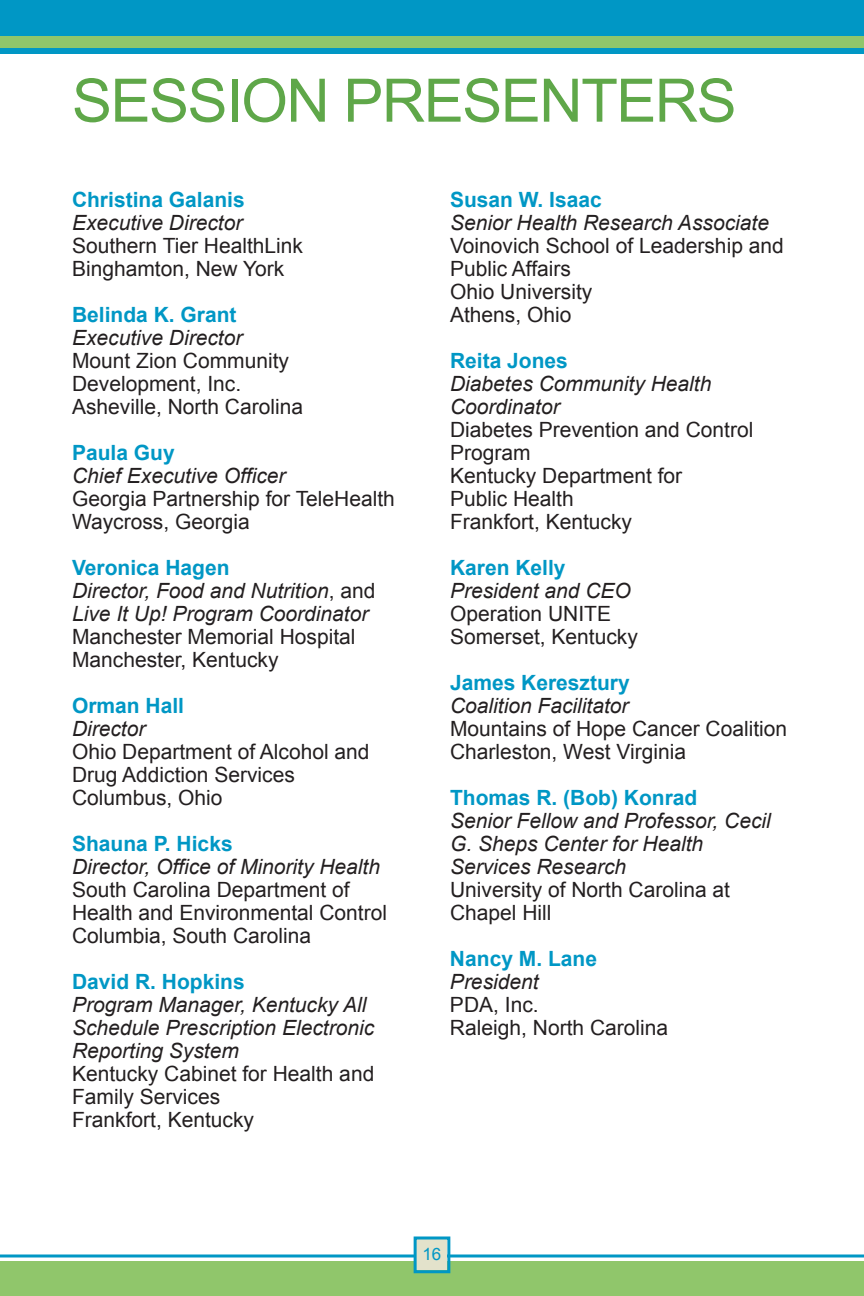
<style>
.page{position:relative;width:864px;height:1296px;background:#fff}
.page>*{position:absolute;margin:0;border:0;box-sizing:border-box;transform-origin:0 0}
.t1{font:60px "Arial";letter-spacing:-.025em;color:#5fa749}
.t2{font:21px/23px "Arial";color:#231f20}
.t3{font:italic 21px/23px "Arial";color:#231f20}
.t4{font:700 21px "Arial";color:#0097c5}
.t5{font:17px "Arial";color:#0097c5}
.s1{font-weight:700;font-style:normal;color:#0097c5}
.s2{font-style:normal}
</style>
<div class="page">
<svg style="left:0;top:1254px;width:864px;height:4px;background:#3fb0d2"></svg>
<div style="left:0;top:1262px;width:864px;height:34px;background:#90c66b"></div>
<div style="left:417px;top:1240px;width:30px;height:30px;background:#e3e2cb"></div>
<div style="left:414px;top:1236px;width:36px;height:37px;border:3px solid #0097c5"></div>
<div style="left:0;top:0;width:864px;height:54px;background:#0097c5"></div>
<div style="left:0;top:36px;width:864px;height:12px;background:#90c66b"></div>
<h1 class="t1" style="left:72px;top:67px;width:666px">SESSION PRESENTERS</h1>
<p class="t4" style="left:72px;top:188px;width:174px">Christina Galanis</p>
<p class="t3" style="left:72px;top:211px;width:172px">Executive Director</p>
<p class="t2" style="left:72px;top:234px;width:233px">Southern Tier HealthLink<br>Binghamton, New York</p>
<p class="t4" style="left:72px;top:303px;width:166px">Belinda K. Grant</p>
<p class="t3" style="left:72px;top:326px;width:172px">Executive Director</p>
<p class="t2" style="left:72px;top:349px;width:233px">Mount Zion Community<br>Development, Inc.<br>Asheville, North Carolina</p>
<p class="t4" style="left:72px;top:441px;width:104px">Paula Guy</p>
<p class="t3" style="left:72px;top:464px;width:215px">Chief Executive Officer</p>
<p class="t2" style="left:72px;top:487px;width:324px">Georgia Partnership for TeleHealth<br>Waycross, Georgia</p>
<p class="t3" style="left:72px;top:556px;width:305px"><span class="s1">Veronica Hagen<br></span>Director, Food and Nutrition<span class="s2">, and<br></span>Live It Up! Program Coordinator</p>
<p class="t2" style="left:72px;top:625px;width:285px">Manchester Memorial Hospital<br>Manchester, Kentucky</p>
<p class="t4" style="left:72px;top:694px;width:114px">Orman Hall</p>
<p class="t3" style="left:72px;top:717px;width:75px">Director</p>
<p class="t2" style="left:72px;top:740px;width:299px">Ohio Department of Alcohol and<br>Drug Addiction Services<br>Columbus, Ohio</p>
<p class="t4" style="left:72px;top:832px;width:162px">Shauna P. Hicks</p>
<p class="t3" style="left:72px;top:855px;width:310px">Director, Office of Minority Health</p>
<p class="t2" style="left:72px;top:878px;width:317px">South Carolina Department of<br>Health and Environmental Control<br>Columbia, South Carolina</p>
<p class="t4" style="left:72px;top:970px;width:174px">David R. Hopkins</p>
<p class="t3" style="left:72px;top:993px;width:304px">Program Manager, Kentucky All<br>Schedule Prescription Electronic<br>Reporting System</p>
<p class="t2" style="left:72px;top:1062px;width:304px">Kentucky Cabinet for Health and<br>Family Services<br>Frankfort, Kentucky</p>
<p class="t4" style="left:450px;top:188px;width:153px">Susan W. Isaac</p>
<p class="t3" style="left:450px;top:211px;width:321px">Senior Health Research Associate</p>
<p class="t2" style="left:450px;top:234px;width:335px">Voinovich School of Leadership and<br>Public Affairs<br>Ohio University<br>Athens, Ohio</p>
<p class="t4" style="left:450px;top:349px;width:119px">Reita Jones</p>
<p class="t3" style="left:450px;top:372px;width:263px">Diabetes Community Health<br>Coordinator</p>
<p class="t2" style="left:450px;top:418px;width:305px">Diabetes Prevention and Control<br>Program<br>Kentucky Department for<br>Public Health<br>Frankfort, Kentucky</p>
<p class="t4" style="left:450px;top:556px;width:117px">Karen Kelly</p>
<p class="t3" style="left:450px;top:579px;width:182px">President and CEO</p>
<p class="t2" style="left:450px;top:602px;width:189px">Operation UNITE<br>Somerset, Kentucky</p>
<p class="t4" style="left:450px;top:671px;width:181px">James Keresztury</p>
<p class="t3" style="left:450px;top:694px;width:180px">Coalition Facilitator</p>
<p class="t2" style="left:450px;top:717px;width:339px">Mountains of Hope Cancer Coalition<br>Charleston, West Virginia</p>
<p class="t4" style="left:450px;top:786px;width:249px">Thomas R. (Bob) Konrad</p>
<p class="t3" style="left:450px;top:809px;width:322px">Senior Fellow and Professor, Cecil<br>G. Sheps Center for Health<br>Services Research</p>
<p class="t2" style="left:450px;top:878px;width:282px">University of North Carolina at<br>Chapel Hill</p>
<p class="t4" style="left:450px;top:947px;width:149px">Nancy M. Lane</p>
<p class="t3" style="left:450px;top:970px;width:90px">President</p>
<p class="t2" style="left:450px;top:993px;width:220px">PDA, Inc.<br>Raleigh, North Carolina</p>
<p class="t5" style="left:423px;top:1244px;width:20px">16</p>
</div>
